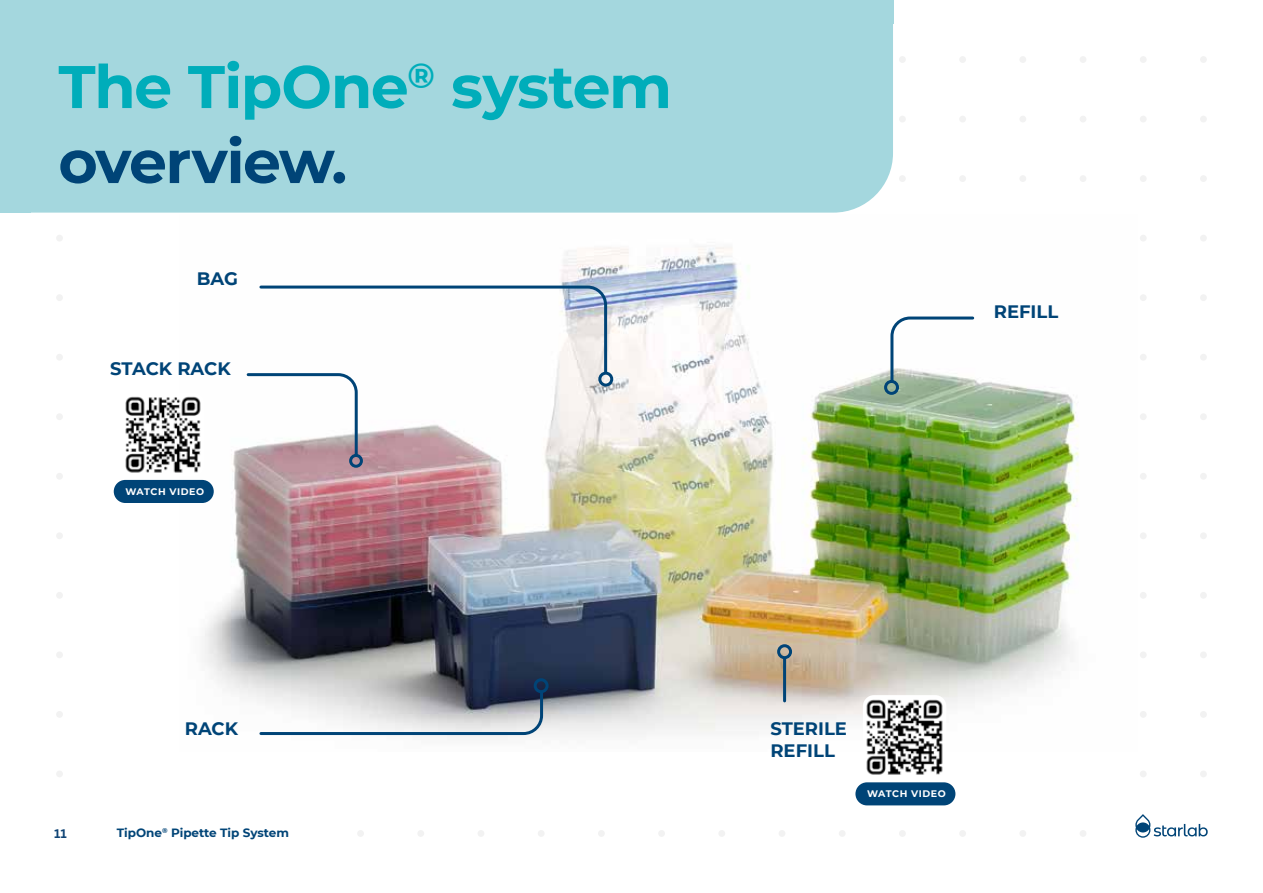
<style>
.page{position:relative;width:1263px;height:893px;background:#fff}
.page>*{position:absolute;margin:0;border:0;box-sizing:border-box;transform-origin:0 0}
.t1{font:700 60px/75px "Montserrat";letter-spacing:-.025em;color:#00adba}
.t2{font:700 18px/21.6px "Montserrat";color:#047}
.t3{font:700 13.5px "Drive";color:#0f4475}
.t4{font:700 12px "Montserrat";color:#047}
.t5{font:700 9.45px "Montserrat";letter-spacing:.055em;color:#fff}
.s1{color:#047}
</style>
<div class="page">
<div style="left:899px;top:56px;width:7px;height:7px;background:#f2f2f2;border-radius:50%"></div>
<div style="left:959px;top:56px;width:7px;height:7px;background:#f2f2f2;border-radius:50%"></div>
<div style="left:1019px;top:56px;width:7px;height:7px;background:#f2f2f2;border-radius:50%"></div>
<div style="left:1080px;top:56px;width:6px;height:7px;background:#f2f2f2;border-radius:50%"></div>
<div style="left:1140px;top:56px;width:7px;height:7px;background:#f2f2f2;border-radius:50%"></div>
<div style="left:1200px;top:56px;width:7px;height:7px;background:#f2f2f2;border-radius:50%"></div>
<div style="left:899px;top:116px;width:7px;height:6px;background:#f2f2f2;border-radius:50%"></div>
<div style="left:959px;top:116px;width:7px;height:6px;background:#f2f2f2;border-radius:50%"></div>
<div style="left:1019px;top:116px;width:7px;height:6px;background:#f2f2f2;border-radius:50%"></div>
<svg style="left:1080px;top:116px;width:6px;height:6px"></svg>
<div style="left:1140px;top:116px;width:7px;height:6px;background:#f2f2f2;border-radius:50%"></div>
<div style="left:1200px;top:116px;width:7px;height:6px;background:#f2f2f2;border-radius:50%"></div>
<div style="left:899px;top:175px;width:7px;height:7px;background:#f2f2f2;border-radius:50%"></div>
<div style="left:959px;top:175px;width:7px;height:7px;background:#f2f2f2;border-radius:50%"></div>
<div style="left:1019px;top:175px;width:7px;height:7px;background:#f2f2f2;border-radius:50%"></div>
<div style="left:1080px;top:175px;width:6px;height:7px;background:#f2f2f2;border-radius:50%"></div>
<div style="left:1140px;top:175px;width:7px;height:7px;background:#f2f2f2;border-radius:50%"></div>
<div style="left:1200px;top:175px;width:7px;height:7px;background:#f2f2f2;border-radius:50%"></div>
<div style="left:56px;top:235px;width:7px;height:7px;background:#f2f2f2;border-radius:50%"></div>
<div style="left:1140px;top:235px;width:7px;height:7px;background:#f2f2f2;border-radius:50%"></div>
<div style="left:1200px;top:235px;width:7px;height:7px;background:#f2f2f2;border-radius:50%"></div>
<div style="left:56px;top:294px;width:7px;height:7px;background:#f2f2f2;border-radius:50%"></div>
<div style="left:1140px;top:294px;width:7px;height:7px;background:#f2f2f2;border-radius:50%"></div>
<div style="left:1200px;top:294px;width:7px;height:7px;background:#f2f2f2;border-radius:50%"></div>
<div style="left:56px;top:354px;width:7px;height:7px;background:#f2f2f2;border-radius:50%"></div>
<div style="left:1140px;top:354px;width:7px;height:7px;background:#f2f2f2;border-radius:50%"></div>
<div style="left:1200px;top:354px;width:7px;height:7px;background:#f2f2f2;border-radius:50%"></div>
<div style="left:56px;top:413px;width:7px;height:7px;background:#f2f2f2;border-radius:50%"></div>
<div style="left:1140px;top:413px;width:7px;height:7px;background:#f2f2f2;border-radius:50%"></div>
<div style="left:1200px;top:413px;width:7px;height:7px;background:#f2f2f2;border-radius:50%"></div>
<div style="left:56px;top:473px;width:7px;height:7px;background:#f2f2f2;border-radius:50%"></div>
<div style="left:1140px;top:473px;width:7px;height:7px;background:#f2f2f2;border-radius:50%"></div>
<div style="left:1200px;top:473px;width:7px;height:7px;background:#f2f2f2;border-radius:50%"></div>
<div style="left:56px;top:532px;width:7px;height:7px;background:#f2f2f2;border-radius:50%"></div>
<div style="left:1140px;top:532px;width:7px;height:7px;background:#f2f2f2;border-radius:50%"></div>
<div style="left:1200px;top:532px;width:7px;height:7px;background:#f2f2f2;border-radius:50%"></div>
<div style="left:56px;top:592px;width:7px;height:7px;background:#f2f2f2;border-radius:50%"></div>
<div style="left:1140px;top:592px;width:7px;height:7px;background:#f2f2f2;border-radius:50%"></div>
<div style="left:1200px;top:592px;width:7px;height:7px;background:#f2f2f2;border-radius:50%"></div>
<div style="left:56px;top:651px;width:7px;height:7px;background:#f2f2f2;border-radius:50%"></div>
<div style="left:1140px;top:651px;width:7px;height:7px;background:#f2f2f2;border-radius:50%"></div>
<div style="left:1200px;top:651px;width:7px;height:7px;background:#f2f2f2;border-radius:50%"></div>
<div style="left:56px;top:711px;width:7px;height:7px;background:#f2f2f2;border-radius:50%"></div>
<div style="left:1140px;top:711px;width:7px;height:7px;background:#f2f2f2;border-radius:50%"></div>
<div style="left:1200px;top:711px;width:7px;height:7px;background:#f2f2f2;border-radius:50%"></div>
<div style="left:56px;top:770px;width:7px;height:7px;background:#f2f2f2;border-radius:50%"></div>
<div style="left:1140px;top:770px;width:7px;height:7px;background:#f2f2f2;border-radius:50%"></div>
<div style="left:1200px;top:770px;width:7px;height:7px;background:#f2f2f2;border-radius:50%"></div>
<div style="left:357px;top:830px;width:7px;height:7px;background:#f2f2f2;border-radius:50%"></div>
<div style="left:417px;top:830px;width:7px;height:7px;background:#f2f2f2;border-radius:50%"></div>
<div style="left:478px;top:830px;width:6px;height:7px;background:#f2f2f2;border-radius:50%"></div>
<div style="left:538px;top:830px;width:7px;height:7px;background:#f2f2f2;border-radius:50%"></div>
<div style="left:598px;top:830px;width:7px;height:7px;background:#f2f2f2;border-radius:50%"></div>
<div style="left:658px;top:830px;width:7px;height:7px;background:#f2f2f2;border-radius:50%"></div>
<div style="left:718px;top:830px;width:7px;height:7px;background:#f2f2f2;border-radius:50%"></div>
<div style="left:779px;top:830px;width:6px;height:7px;background:#f2f2f2;border-radius:50%"></div>
<div style="left:839px;top:830px;width:7px;height:7px;background:#f2f2f2;border-radius:50%"></div>
<div style="left:899px;top:830px;width:7px;height:7px;background:#f2f2f2;border-radius:50%"></div>
<div style="left:959px;top:830px;width:7px;height:7px;background:#f2f2f2;border-radius:50%"></div>
<div style="left:1019px;top:830px;width:7px;height:7px;background:#f2f2f2;border-radius:50%"></div>
<div style="left:1080px;top:830px;width:6px;height:7px;background:#f2f2f2;border-radius:50%"></div>
<svg style="left:1135px;top:814px;width:73px;height:24px"></svg>
<div style="left:0;top:0;width:893px;height:213px;background:#a4d7de"></div>
<img style="left:179px;top:246px;width:900px;height:492px">
<div style="left:349px;top:454px;width:14px;height:14px;border:3px solid #047;border-radius:50%"></div>
<div style="left:884px;top:380px;width:15px;height:15px;border:3px solid #047;border-radius:50%"></div>
<svg style="left:889px;top:315px;width:87px;height:69px"></svg>
<div style="left:598px;top:372px;width:15px;height:15px;border:3px solid #047;border-radius:50%"></div>
<svg style="left:245px;top:284px;width:364px;height:174px"></svg>
<div style="left:534px;top:678px;width:15px;height:15px;border:3px solid #047;border-radius:50%"></div>
<svg style="left:258px;top:689px;width:287px;height:47px"></svg>
<div style="left:777px;top:644px;width:15px;height:15px;border:3px solid #047;border-radius:50%"></div>
<hr style="left:783px;top:658px;width:3px;height:43px;background:#047">
<div style="left:855px;top:782px;width:100px;height:23px;background:#047;border-radius:12px"></div>
<img style="left:863px;top:695px;width:83px;height:80px">
<div style="left:114px;top:480px;width:100px;height:23px;background:#047;border-radius:12px"></div>
<img style="left:125px;top:393px;width:80px;height:83px">
<p class="t1" style="left:58px;top:46px;width:615px">The TipOne<sup>®</sup> system <span class="s1">overview.</span></p>
<p class="t2" style="left:197px;top:267px;width:43px">BAG</p>
<p class="t2" style="left:110px;top:357px;width:122px">STACK RACK</p>
<p class="t5" style="left:125px;top:484px;width:80px">WATCH VIDEO</p>
<p class="t2" style="left:994px;top:300px;width:66px">REFILL</p>
<p class="t4" style="left:60px;top:824px;width:9px">7</p>
<p class="t3" style="left:54px;top:825px;width:14px">11</p>
<p class="t2" style="left:185px;top:717px;width:55px">RACK</p>
<p class="t2" style="left:770px;top:717px;width:78px">STERILE<br>REFILL</p>
<p class="t4" style="left:117px;top:824px;width:174px">TipOne<sup>®</sup> Pipette Tip System</p>
<p class="t5" style="left:867px;top:787px;width:80px">WATCH VIDEO</p>
</div>
